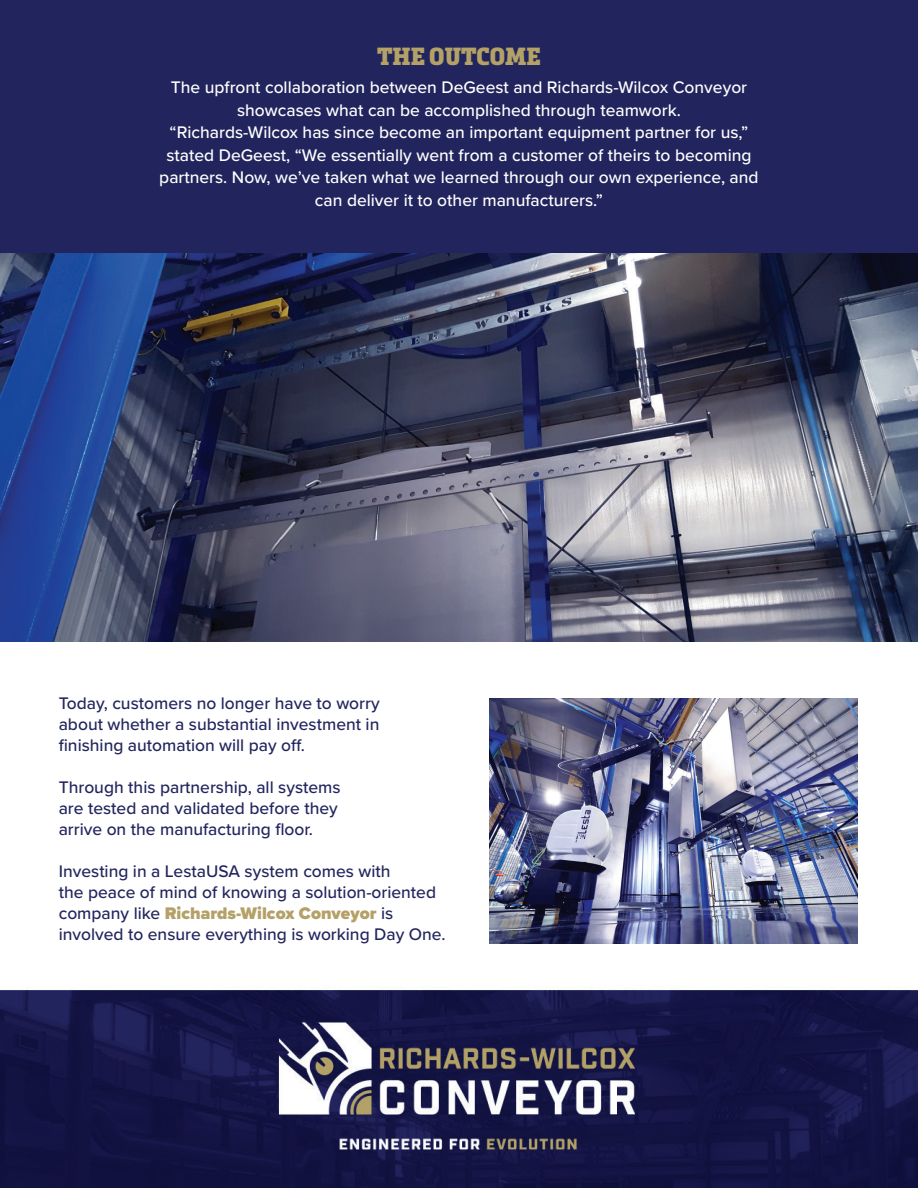
<style>
.page{position:relative;width:918px;height:1188px;background:#fff}
.page>*{position:absolute;margin:0;border:0;box-sizing:border-box;transform-origin:0 0}
.t1{font:900 24.45px "Metronic Slab Narrow";color:#b4a167}
.t2{font:500 17.4px/21px "Proxima Nova";color:#22255d}
.t3{font:500 17.4px/22.5px "Proxima Nova";color:#fff;text-align:center}
.s1{font-weight:900;color:#b4a167}
</style>
<div class="page">
<img style="left:0;top:253px;width:918px;height:389px">
<div style="left:0;top:0;width:918px;height:253px;background:#22255d"></div>
<img style="left:0;top:990px;width:918px;height:198px">
<img style="left:489px;top:699px;width:368px;height:245px">
<h1 class="t1" style="left:377px;top:41px;width:165px">THE OUTCOME</h1>
<p class="t3" style="left:159px;top:76px;width:601px">The upfront collaboration between DeGeest and Richards-Wilcox Conveyor showcases what can be accomplished through teamwork.<br>“Richards-Wilcox has since become an important equipment partner for us,” stated DeGeest, “We essentially went from a customer of theirs to becoming partners. Now, we’ve taken what we learned through our own experience, and can deliver it to other manufacturers.”</p>
<p class="t2" style="left:59px;top:692px;width:322px;text-align:justify">Today, customers no longer have to worry about whether a substantial investment in finishing automation will pay off.</p>
<p class="t2" style="left:59px;top:776px;width:283px">Through this partnership, all systems are tested and validated before they arrive on the manufacturing floor.</p>
<p class="t2" style="left:59px;top:860px;width:388px">Investing in a LestaUSA system comes with<br>the peace of mind of knowing a solution-oriented company like <span class="s1">Richards-Wilcox Conveyor</span> is involved to ensure everything is working Day One.</p>
</div>
